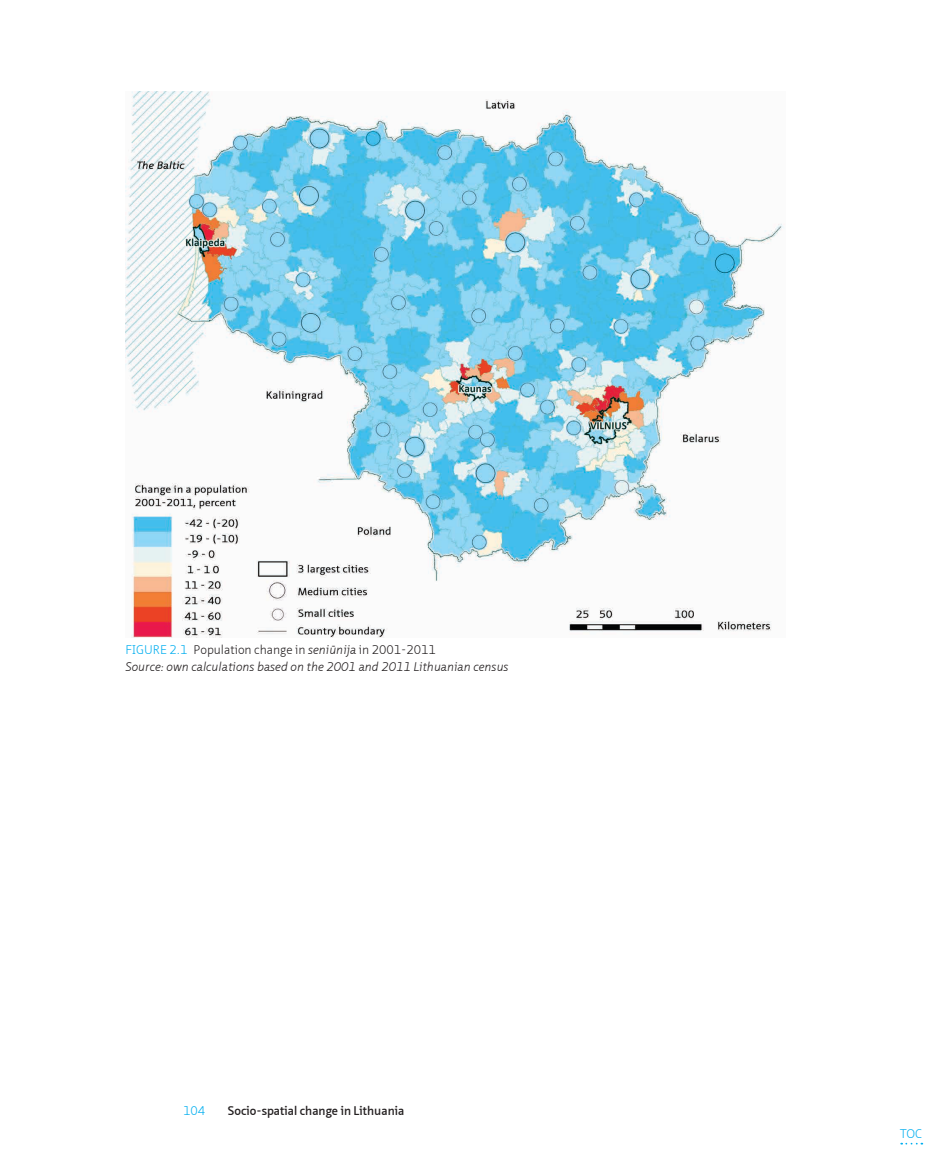
<style>
.page{position:relative;width:945px;height:1166px;background:#fff}
.page>*{position:absolute;margin:0;border:0;box-sizing:border-box;transform-origin:0 0}
.FIGURE_Footnote{font:italic 300 12.25px "Neue Sans Pro";color:#231f20}
.t1{font:300 12.25px "Neue Sans Pro";color:#231f20}
.t2{font:600 12.25px "Neue Sans Pro";color:#231f20}
.t3{font:300 12.25px "Neue Sans Pro";color:#00aeef}
.s1{color:#00aeef}
.s2{font-style:italic}
</style>
<div class="page">
<img style="left:126px;top:91px;width:658px;height:546px">
<svg style="left:901px;top:1142px;width:21px;height:2px"></svg>
<p class="t3" style="left:126px;top:641px;width:15px">Figure</p>
<p class="t1" style="left:170px;top:641px;width:268px"><span class="s1">2.1</span> Population change in <span class="s2">seniūnija</span> in 2001-2011</p>
<p class="FIGURE_Footnote" style="left:126px;top:658px;width:385px">Source: own calculations based on the 2001 and 2011 Lithuanian census</p>
<p class="t3" style="left:183px;top:1102px;width:24px">104</p>
<p class="t2" style="left:228px;top:1102px;width:178px">Socio-spatial change in Lithuania</p>
<p class="t3" style="left:900px;top:1125px;width:23px">TOC</p>
</div>
